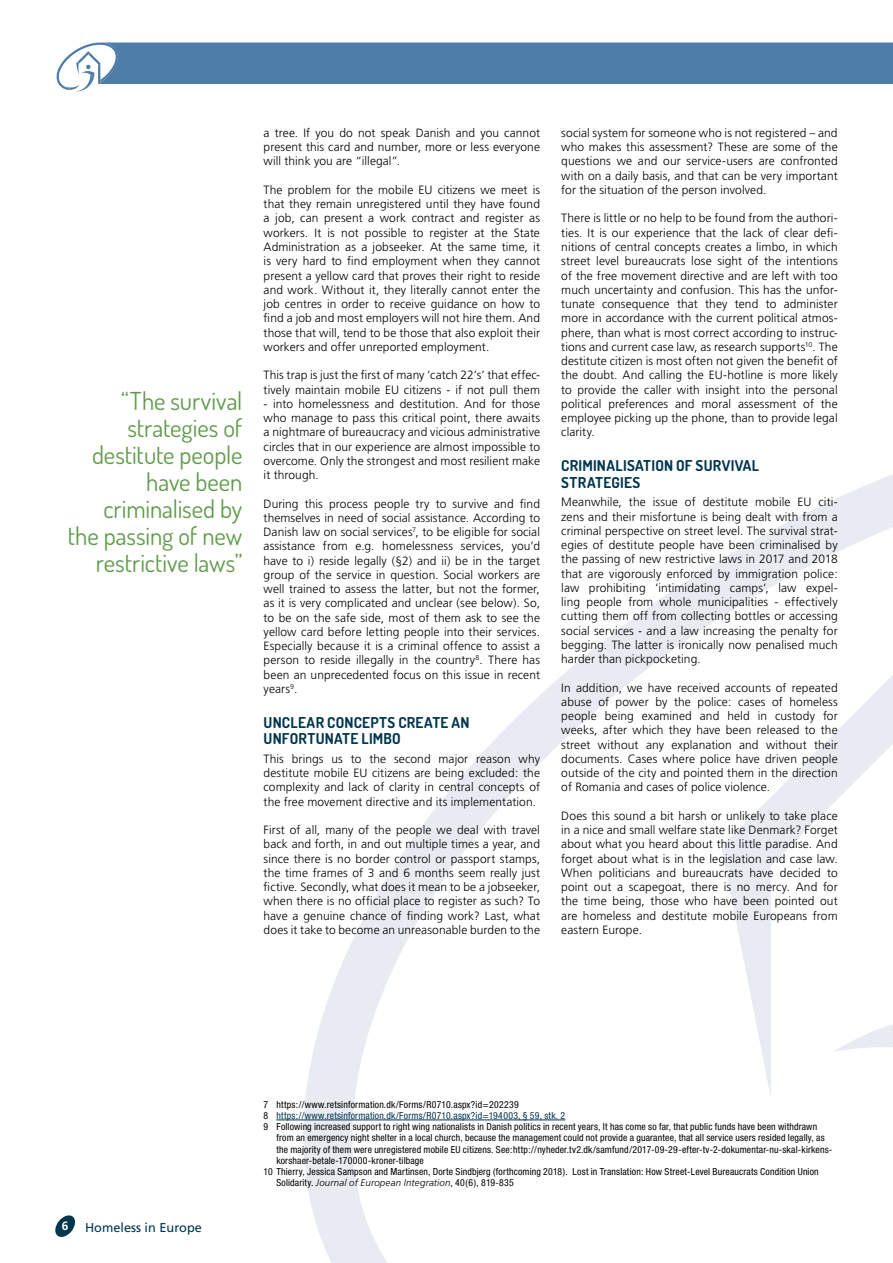
<style>
.page{position:relative;width:893px;height:1263px;background:#fff}
.page>*{position:absolute;margin:0;border:0;box-sizing:border-box;transform-origin:0 0}
.pull_out{font:24.75px/27px "Dosis";letter-spacing:-.005em;color:#5f9b4a;text-align:right}
.t1{font:700 15px/16.5px "Dosis";letter-spacing:.015em;color:#01364f}
.t2{font:12.75px "Frutiger";color:#01364f}
.body_txt{font:300 12px/14.2px "Frutiger";letter-spacing:.005em;color:#000;text-align:justify}
.t3{font:700 12px "Frutiger";color:#fff}
.footnotes{font:condensed 9.75px/11.2px "Helvetica Neue";letter-spacing:.015em;color:#000}
.footnotes-2{font:condensed 9.75px "Helvetica Neue";letter-spacing:.02em;color:#01364f}
.s1{color:#000}
.s2{font-family:"Frutiger";font-weight:300;font-style:italic;font-stretch:normal}
</style>
<div class="page">
<svg style="left:276px;top:475px;width:616px;height:788px"></svg>
<svg style="left:721px;top:675px;width:171px;height:327px"></svg>
<svg style="left:892px;top:474px;width:1px;height:270px"></svg>
<svg style="left:698px;top:1002px;width:195px;height:261px"></svg>
<svg style="left:55px;top:1215px;width:20px;height:22px"></svg>
<svg style="left:56px;top:42px;width:837px;height:50px"></svg>
<hr style="left:276px;top:1120px;width:289px;height:1px;background:#01364f">
<p class="pull_out" style="left:68px;top:386px;width:176px">“The survival strategies of destitute people have been criminalised by the passing of new restrictive laws”</p>
<p class="body_txt" style="left:264px;top:126px;width:278px">a tree. If you do not speak Danish and you cannot present this card and number, more or less everyone will think you are “illegal”.</p>
<p class="body_txt" style="left:264px;top:183px;width:278px">The problem for the mobile EU citizens we meet is that they remain unregistered until they have found a job, can present a work contract and register as workers. It is not possible to register at the State Administration as a jobseeker. At the same time, it is very hard to find employment when they cannot present a yellow card that proves their right to reside and work. Without it, they literally cannot enter the job centres in order to receive guidance on how to find a job and most employers will not hire them. And those that will, tend to be those that also exploit their workers and offer unreported employment.</p>
<p class="body_txt" style="left:264px;top:368px;width:278px">This trap is just the first of many ‘catch 22’s’ that effec&shy;tively maintain mobile EU citizens - if not pull them</p>
<p class="body_txt" style="left:264px;top:396px;width:278px">- into homelessness and destitution. And for those who manage to pass this critical point, there awaits a nightmare of bureaucracy and vicious administrative circles that in our experience are almost impossible to overcome. Only the strongest and most resilient make it through.</p>
<p class="body_txt" style="left:264px;top:496px;width:278px">During this process people try to survive and find themselves in need of social assistance. According to Danish law on social services<sup>7</sup>, to be eligible for social assistance from e.g. homelessness services, you’d have to i) reside legally (§2) and ii) be in the target group of the service in question. Social workers are well trained to assess the latter, but not the former, as it is very complicated and unclear (see below). So, to be on the safe side, most of them ask to see the yellow card before letting people into their services.<br>Especially because it is a criminal offence to assist a person to reside illegally in the country<sup>8</sup>. There has been an unprecedented focus on this issue in recent years<sup>9</sup>.</p>
<h3 class="t1" style="left:264px;top:714px;width:208px">UNCLEAR CONCEPTS CREATE AN<br>UNFORTUNATE LIMBO</h3>
<p class="body_txt" style="left:264px;top:751px;width:278px">This brings us to the second major reason why destitute mobile EU citizens are being excluded: the complexity and lack of clarity in central concepts of the free movement directive and its implementation.</p>
<p class="body_txt" style="left:264px;top:823px;width:278px">First of all, many of the people we deal with travel back and forth, in and out multiple times a year, and since there is no border control or passport stamps, the time frames of 3 and 6 months seem really just fictive. Secondly, what does it mean to be a jobseeker, when there is no official place to register as such? To have a genuine chance of finding work? Last, what does it take to become an unreasonable burden to the</p>
<p class="body_txt" style="left:561px;top:126px;width:278px">social system for someone who is not registered – and who makes this assessment? These are some of the questions we and our service-users are confronted with on a daily basis, and that can be very important for the situation of the person involved.</p>
<p class="body_txt" style="left:561px;top:211px;width:278px">There is little or no help to be found from the authori&shy;ties. It is our experience that the lack of clear defi&shy;nitions of central concepts creates a limbo, in which street level bureaucrats lose sight of the intentions of the free movement directive and are left with too much uncertainty and confusion. This has the unfor&shy;tunate consequence that they tend to administer more in accordance with the current political atmos&shy;phere, than what is most correct according to instruc&shy;tions and current case law, as research supports<sup>10</sup>. The destitute citizen is most often not given the benefit of the doubt. And calling the EU-hotline is more likely to provide the caller with insight into the personal political preferences and moral assessment of the employee picking up the phone, than to provide legal clarity.</p>
<h3 class="t1" style="left:561px;top:457px;width:199px">CRIMINALISATION OF SURVIVAL<br>STRATEGIES</h3>
<p class="body_txt" style="left:561px;top:495px;width:278px">Meanwhile, the issue of destitute mobile EU citi&shy;zens and their misfortune is being dealt with from a criminal perspective on street level. The survival strat&shy;egies of destitute people have been criminalised by the passing of new restrictive laws in 2017 and 2018 that are vigorously enforced by immigration police: law prohibiting ‘intimidating camps’, law expel&shy;ling people from whole municipalities - effectively cutting them off from collecting bottles or accessing social services - and a law increasing the penalty for begging. The latter is ironically now penalised much harder than pickpocketing.</p>
<p class="body_txt" style="left:561px;top:680px;width:278px">In addition, we have received accounts of repeated abuse of power by the police: cases of homeless people being examined and held in custody for weeks, after which they have been released to the street without any explanation and without their documents. Cases where police have driven people outside of the city and pointed them in the direction of Romania and cases of police violence.</p>
<p class="body_txt" style="left:561px;top:808px;width:278px">Does this sound a bit harsh or unlikely to take place in a nice and small welfare state like Denmark? Forget about what you heard about this little paradise. And forget about what is in the legislation and case law.<br>When politicians and bureaucrats have decided to point out a scapegoat, there is no mercy. And for the time being, those who have been pointed out are homeless and destitute mobile Europeans from eastern Europe.</p>
<p class="t3" style="left:62px;top:1219px;width:8px">6</p>
<p class="t2" style="left:85px;top:1220px;width:118px">Homeless in Europe</p>
<p class="footnotes" style="left:264px;top:1098px;width:257px">7 https://www.retsinformation.dk/Forms/R0710.aspx?id=202239</p>
<p class="footnotes-2" style="left:264px;top:1110px;width:303px"><span class="s1">8</span> https://www.retsinformation.dk/Forms/R0710.aspx?id=194003, § 59, stk. 2</p>
<p class="footnotes" style="left:276px;top:1121px;width:557px;text-indent:-13px">9 Following increased support to right wing nationalists in Danish politics in recent years, It has come so far, that public funds have been withdrawn from an emergency night shelter in a local church, because the management could not provide a guarantee, that all service users resided legally, as the majority of them were unregistered mobile EU citizens. See:http://nyheder.tv2.dk/samfund/2017-09-29-efter-tv-2-dokumentar-nu-skal-kirkens&shy;korshaer-betale-170000-kroner-tilbage</p>
<p class="footnotes" style="left:276px;top:1166px;width:544px;text-indent:-13px">10 Thierry, Jessica Sampson and Martinsen, Dorte Sindbjerg (forthcoming 2018). Lost in Translation: How Street-Level Bureaucrats Condition Union<br>Solidarity. <span class="s2">Journal of European Integration</span>, 40(6), 819-835</p>
</div>
